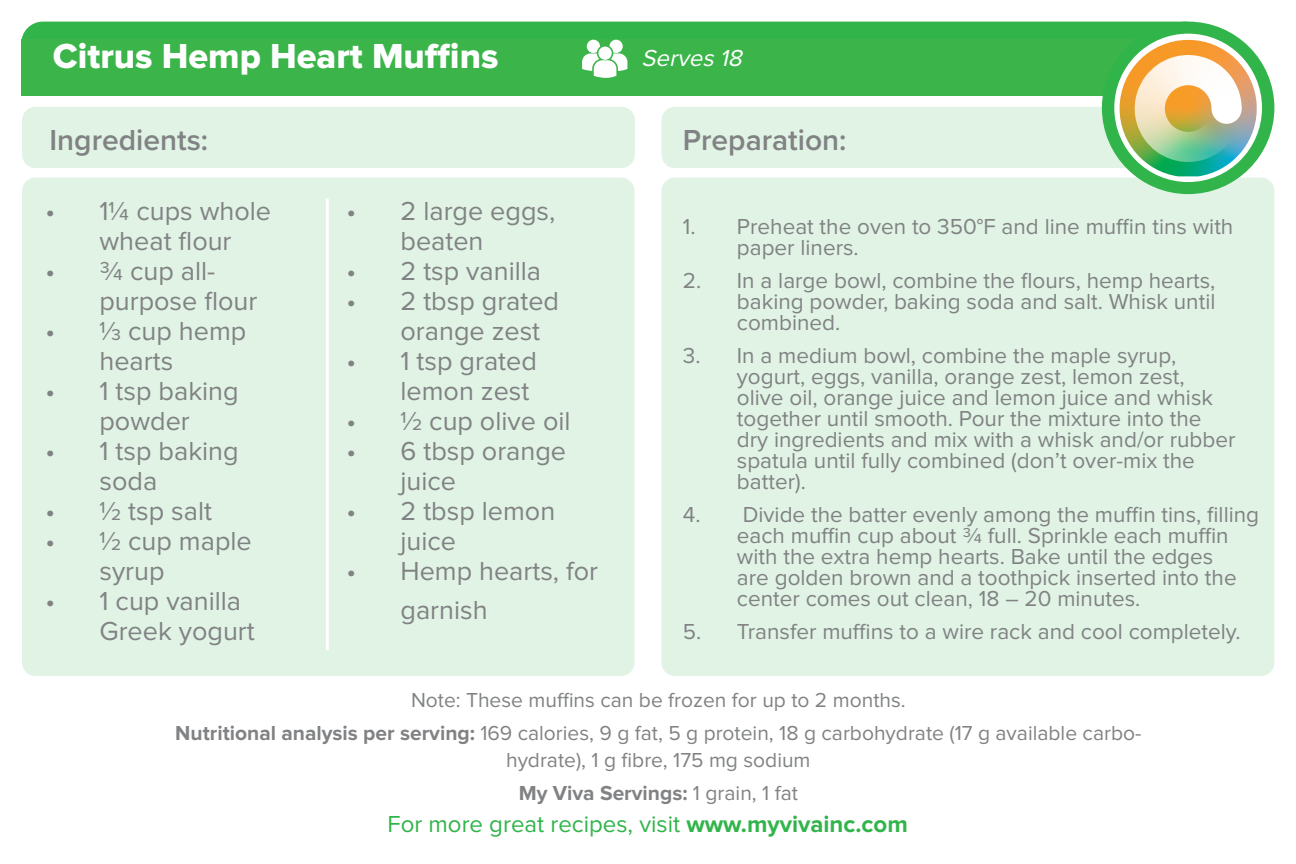
<style>
.page{position:relative;width:1296px;height:864px;background:#fff}
.page>*{position:absolute;margin:0;border:0;box-sizing:border-box;transform-origin:0 0}
.t1{font:36px "Proxima Nova Extrabld";color:#fff}
.t2{font:600 30px "Proxima Nova";color:#808284}
.t3{font:27px/30px "Proxima Nova";color:#808284}
.t4{font:24px "Proxima Nova";color:#31b44a}
.t5{font:italic 24px "Proxima Nova";color:#fff}
.t6{font:22.5px/21px "Proxima Nova";color:#808284}
.t7{font:21px/27px "Proxima Nova";color:#808284;text-align:center}
.t8{font:700 21px "Proxima Nova";color:#808284}
.s1{font-weight:700}
.s2{font-weight:400}
</style>
<div class="page">
<div style="left:21px;top:22px;width:1185px;height:71px;background:#31b44a;border-radius:22px"></div>
<div style="left:21px;top:39px;width:1181px;height:56px;background:#3bb54a"></div>
<div style="left:22px;top:107px;width:613px;height:61px;background:#e0f3e4;border-radius:14px"></div>
<div style="left:662px;top:107px;width:540px;height:61px;background:#e0f3e4;border-radius:14px"></div>
<div style="left:22px;top:178px;width:613px;height:498px;background:#e0f3e4;border-radius:14px"></div>
<div style="left:662px;top:178px;width:612px;height:498px;background:#e0f3e4;border-radius:14px"></div>
<svg style="left:582px;top:40px;width:45px;height:38px"></svg>
<hr style="left:326px;top:199px;width:3px;height:451px;background:#fff">
<div style="left:1102px;top:22px;width:172px;height:172px;background:#31b44a;border-radius:50%"></div>
<div style="left:1114px;top:34px;width:148px;height:148px;background:#fff;border-radius:50%"></div>
<img style="left:1120px;top:40px;width:137px;height:136px">
<p class="t1" style="left:53px;top:35px;width:447px">Citrus Hemp Heart Muffins</p>
<p class="t5" style="left:642px;top:47px;width:107px">Serves 18</p>
<p class="t2" style="left:50px;top:118px;width:160px">Ingredients:</p>
<p class="t2" style="left:683px;top:118px;width:165px">Preparation:</p>
<p class="t3" style="left:45px;top:197px;width:227px;text-align:center">• 1¼ cups whole wheat flour</p>
<p class="t3" style="left:99px;top:257px;width:159px;text-indent:-54px">• ¾ cup all&shy;purpose flour</p>
<p class="t3" style="left:99px;top:317px;width:148px;text-indent:-54px">• ⅓ cup hemp hearts</p>
<p class="t3" style="left:45px;top:377px;width:195px;text-align:center">• 1 tsp baking powder</p>
<p class="t3" style="left:99px;top:437px;width:141px;text-indent:-54px">• 1 tsp baking soda</p>
<p class="t3" style="left:45px;top:497px;width:168px">• ½ tsp salt</p>
<p class="t3" style="left:99px;top:527px;width:154px;text-indent:-54px">• ½ cup maple syrup</p>
<p class="t3" style="left:99px;top:587px;width:157px;text-indent:-54px">• 1 cup vanilla<br>Greek yogurt</p>
<p class="t3" style="left:401px;top:197px;width:156px;text-indent:-54px">• 2 large eggs, beaten</p>
<p class="t3" style="left:347px;top:257px;width:196px">• 2 tsp vanilla</p>
<p class="t3" style="left:401px;top:287px;width:160px;text-indent:-54px">• 2 tbsp grated orange zest</p>
<p class="t3" style="left:347px;top:347px;width:192px;text-align:right">• 1 tsp grated lemon zest</p>
<p class="t3" style="left:347px;top:407px;width:226px">• ½ cup olive oil</p>
<p class="t3" style="left:401px;top:437px;width:167px;text-indent:-54px">• 6 tbsp orange juice</p>
<p class="t3" style="left:401px;top:497px;width:156px;text-indent:-54px">• 2 tbsp lemon juice</p>
<p class="t3" style="left:401px;top:553px;width:199px;line-height:39px;text-indent:-54px">• Hemp hearts, for garnish</p>
<p class="t6" style="left:737px;top:217px;width:498px;text-indent:-54px">1. Preheat the oven to 350°F and line muffin tins with paper liners.</p>
<p class="t6" style="left:737px;top:271px;width:480px;text-align:justify;text-indent:-54px">2. In a large bowl, combine the flours, hemp hearts, baking powder, baking soda and salt. Whisk until combined.</p>
<p class="t6" style="left:737px;top:346px;width:500px;text-indent:-54px">3. In a medium bowl, combine the maple syrup, yogurt, eggs, vanilla, orange zest, lemon zest, olive oil, orange juice and lemon juice and whisk together until smooth. Pour the mixture into the dry ingredients and mix with a whisk and/or rubber spatula until fully combined (don’t over-mix the batter).</p>
<p class="t6" style="left:737px;top:505px;width:524px;text-indent:-54px">4. Divide the batter evenly among the muffin tins, filling each muffin cup about ¾ full. Sprinkle each muffin with the extra hemp hearts. Bake until the edges<br>are golden brown and a toothpick inserted into the center comes out clean, 18 – 20 minutes.</p>
<p class="t6" style="left:683px;top:622px;width:559px">5. Transfer muffins to a wire rack and cool completely.</p>
<p class="t7" style="left:411px;top:687px;width:496px">Note: These muffins can be frozen for up to 2 months.</p>
<p class="t7" style="left:175px;top:720px;width:968px"><span class="s1">Nutritional analysis per serving:</span> 169 calories, 9 g fat, 5 g protein, 18 g carbohydrate (17 g available carbo&shy;hydrate), 1 g fibre, 175 mg sodium</p>
<p class="t8" style="left:519px;top:783px;width:281px">My Viva Servings: <span class="s2">1 grain, 1 fat</span></p>
<p class="t4" style="left:387px;top:813px;width:522px">For more great recipes, visit <span class="s1">www.myvivainc.com</span></p>
</div>
